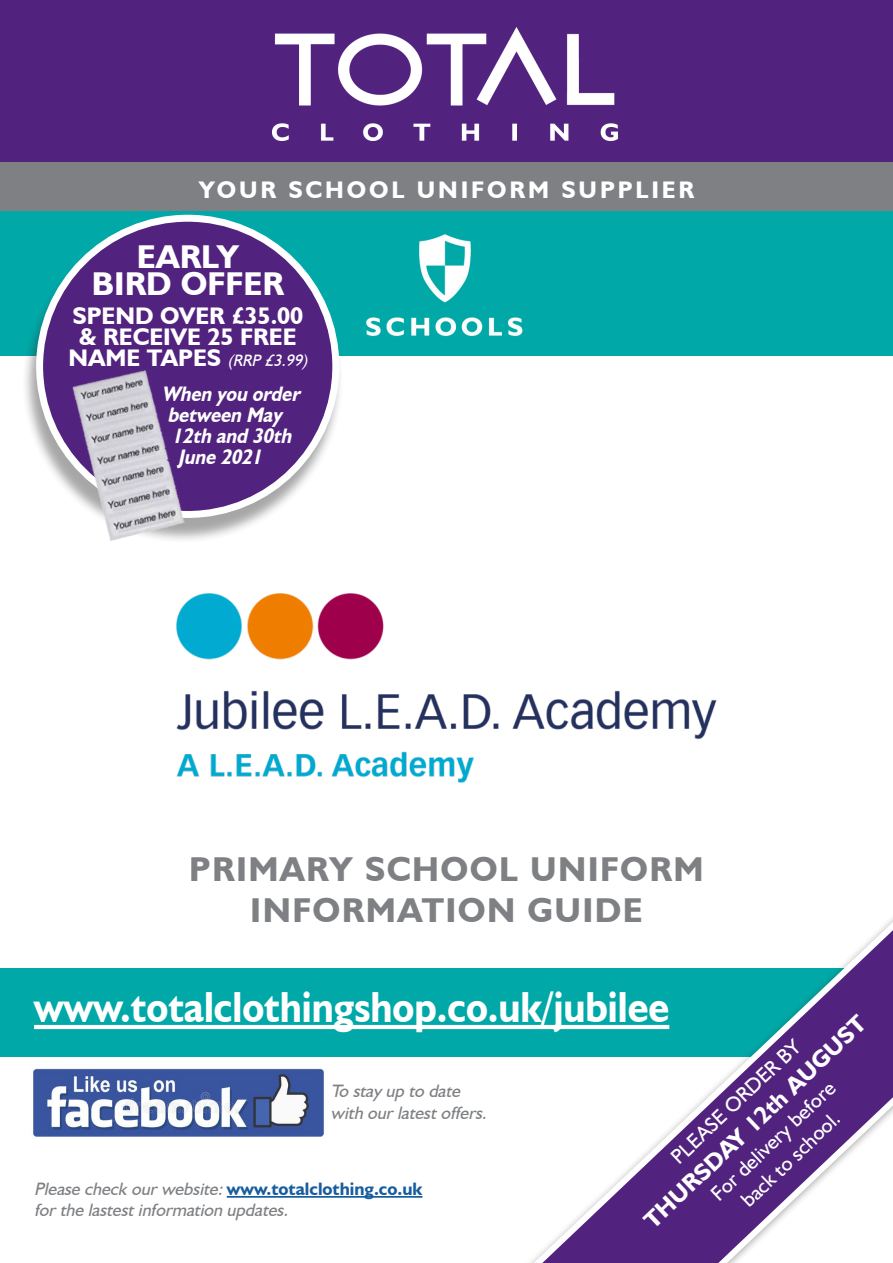
<style>
.page{position:relative;width:893px;height:1263px;background:#fff}
.page>*{position:absolute;margin:0;border:0;box-sizing:border-box;transform-origin:0 0}
.t1{font:700 43.5px "Humanist 521 BT";color:#fff;scale:.9 1}
.t2{font:700 34.5px/41.4px "Humanist 521 BT";letter-spacing:.04em;color:#7e8083;text-align:center}
.t3{font:700 33px/27px "Humanist 521 BT";color:#fff;text-align:center}
.t4{font:700 24px/21px "Humanist 521 BT";color:#fff}
.t5{font:700 24px "Humanist 521 BT";letter-spacing:.12em;color:#fff}
.t6{font:700 24px "Humanist 521 BT";letter-spacing:.1em;color:#fff}
.t7{font:21px/25.3px "Humanist 521 BT";color:#fff;text-align:center}
.t8{font:italic 700 21px "Humanist 521 BT";color:#fff;scale:.9 1}
.t9{font:italic 18px/21.6px "Humanist 521 BT";color:#7e8083}
.t10{font:italic 16.5px "Humanist 521 BT";color:#fff}
.s1{font-weight:700;font-style:normal;font-size:24px}
.s2{font-weight:700;font-style:normal;color:#175d9e}
</style>
<div class="page">
<div style="left:0;top:968px;width:893px;height:89px;background:#00a9a7"></div>
<div style="left:0;top:159px;width:893px;height:58px;background:#7e8083"></div>
<div style="left:0;top:0;width:893px;height:162px;background:#52227f"></div>
<img style="left:272px;top:27px;width:345px;height:114px">
<div style="left:0;top:211px;width:893px;height:145px;background:#00a9a7"></div>
<img style="left:366px;top:234px;width:157px;height:102px">
<div style="left:452px;top:831px;width:441px;height:432px;background:#231f20;opacity:.4"></div>
<svg style="left:465px;top:831px;width:428px;height:432px"></svg>
<hr style="left:34px;top:1025px;width:635px;height:4px;background:#fff">
<hr style="left:227px;top:1196px;width:195px;height:2px;background:#175d9e">
<img style="left:31px;top:1068px;width:295px;height:69px">
<div style="left:21px;top:221px;width:323px;height:323px;background:#231f20;opacity:.4"></div>
<div style="left:40px;top:218px;width:296px;height:296px;background:#52227f;border-radius:50%"></div>
<img style="left:21px;top:348px;width:213px;height:196px">
<img style="left:176px;top:593px;width:541px;height:189px">
<h3 class="t5" style="left:199px;top:179px;width:497px">YOUR SCHOOL UNIFORM SUPPLIER</h3>
<h3 class="t3" style="left:92px;top:246px;width:194px">EARLY<br>BIRD OFFER</h3>
<h3 class="t4" style="left:72px;top:307px;width:232px">SPEND OVER £35.00 &amp; RECEIVE 25 FREE</h3>
<p class="t10" style="left:68px;top:354px;width:240px"><span class="s1">NAME TAPES</span> (RRP £3.99)</p>
<p class="t8" style="left:161px;top:385px;width:160px">When you order</p>
<p class="t8" style="left:167px;top:406px;width:128px">between May</p>
<p class="t8" style="left:172px;top:427px;width:139px">12th and 30th</p>
<p class="t8" style="left:178px;top:448px;width:100px">June 2021</p>
<h2 class="t2" style="left:189px;top:851px;width:516px">PRIMARY SCHOOL UNIFORM<br>INFORMATION GUIDE</h2>
<h1 class="t1" style="left:34px;top:989px;width:707px">www.totalclothingshop.co.uk/jubilee</h1>
<h3 class="t6" style="left:641px;top:1217px;width:298px;rotate:-44deg">THURSDAY 12th AUGUST</h3>
<p class="t7" style="left:667px;top:1153px;width:172px;rotate:-44deg">PLEASE ORDER BY</p>
<p class="t7" style="left:707px;top:1190px;width:164px;rotate:-44deg">For delivery before back to school.</p>
<p class="t9" style="left:331px;top:1082px;width:161px">To stay up to date with our latestoffers.</p>
<p class="t9" style="left:34px;top:1180px;width:390px">Please check our website:<span class="s2">www.totalclothing.co.uk </span>for the lastestinformation updates.</p>
</div>
